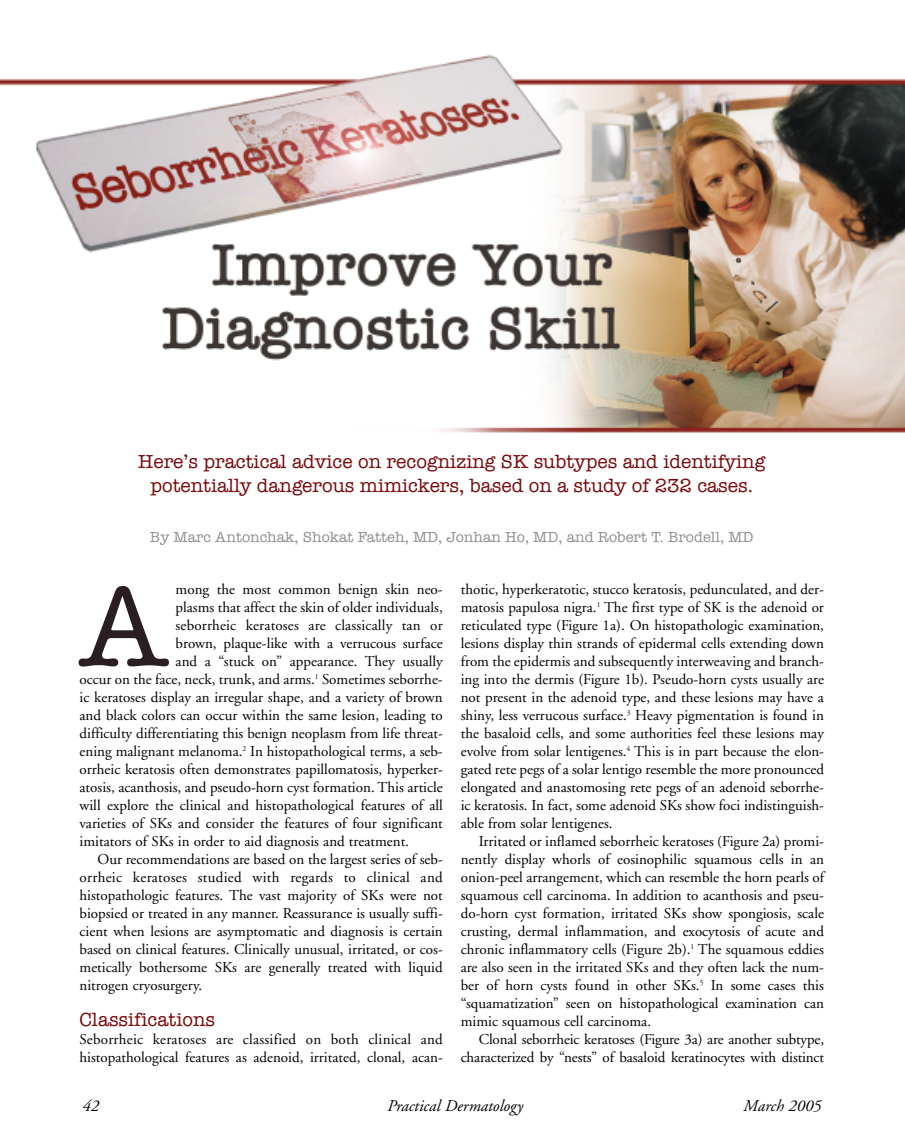
<style>
.page{position:relative;width:905px;height:1134px;background:#fff}
.page>*{position:absolute;margin:0;border:0;box-sizing:border-box;transform-origin:0 0}
.t1{font:118.65px "American Typewriter";color:#2a1e20}
.t2{font:19.5px/24px "American Typewriter";color:#79090d;text-align:center}
.t3{font:italic 16.5px "Adobe Garamond";color:#000}
.t4{font:15px/18px "Adobe Garamond";color:#000;text-align:justify}
.t5{font:15px "American Typewriter";color:#948f8f}
.t6{font:15px "Adobe Garamond";letter-spacing:.02em;color:#000}
</style>
<div class="page">
<img style="left:0;top:54px;width:904px;height:379px">
<h2 class="t2" style="left:138px;top:450px;width:628px">Here’s practical advice on recognizing SK subtypes and identifying potentially dangerous mimickers, based on a study of 232 cases.</h2>
<p class="t5" style="left:150px;top:528px;width:605px">By Marc Antonchak, Shokat Fatteh, MD, Jonhan Ho, MD, and Robert T. Brodell, MD</p>
<h1 class="t1" style="left:80px;top:559px;width:90px">A</h1>
<p class="t4" style="left:176px;top:582px;width:268px">mong the most common benign skin neo-</p>
<p class="t4" style="left:176px;top:600px;width:269px">plasms that affect the skin of older individuals,</p>
<p class="t4" style="left:176px;top:618px;width:268px">seborrheic keratoses are classically tan or</p>
<p class="t4" style="left:176px;top:636px;width:268px">brown, plaque-like with a verrucous surface</p>
<p class="t4" style="left:176px;top:654px;width:268px">and a “stuck on” appearance. They usually</p>
<p class="t4" style="left:80px;top:672px;width:365px">occur on the face, neck, trunk, and arms.<sup>1</sup> Sometimes seborrhe-</p>
<p class="t4" style="left:80px;top:690px;width:364px">ic keratoses display an irregular shape, and a variety of brown</p>
<p class="t4" style="left:80px;top:708px;width:365px">and black colors can occur within the same lesion, leading to</p>
<p class="t4" style="left:80px;top:726px;width:365px">difficulty differentiating this benign neoplasm from life threat-</p>
<p class="t4" style="left:80px;top:744px;width:365px">ening malignant melanoma.<sup>2</sup> In histopathological terms, a seb-</p>
<p class="t4" style="left:80px;top:762px;width:365px">orrheic keratosis often demonstrates papillomatosis, hyperker-</p>
<p class="t4" style="left:80px;top:780px;width:365px">atosis, acanthosis, and pseudo-horn cyst formation. This article</p>
<p class="t4" style="left:80px;top:798px;width:365px">will explore the clinical and histopathological features of all</p>
<p class="t4" style="left:80px;top:816px;width:365px">varieties of SKs and consider the features of four significant</p>
<p class="t4" style="left:80px;top:834px;width:331px">imitators of SKs in order to aid diagnosis and treatment.</p>
<p class="t4" style="left:98px;top:852px;width:347px">Our recommendations are based on the largest series of seb-</p>
<p class="t6" style="left:80px;top:871px;width:365px">orrheic keratoses studied with regards to clinical and</p>
<p class="t4" style="left:80px;top:888px;width:365px">histopathologic features. The vast majority of SKs were not</p>
<p class="t4" style="left:80px;top:906px;width:365px">biopsied or treated in any manner. Reassurance is usually suffi-</p>
<p class="t4" style="left:80px;top:924px;width:365px">cient when lesions are asymptomatic and diagnosis is certain</p>
<p class="t4" style="left:80px;top:942px;width:365px">based on clinical features. Clinically unusual, irritated, or cos-</p>
<p class="t4" style="left:80px;top:960px;width:365px">metically bothersome SKs are generally treated with liquid</p>
<p class="t4" style="left:80px;top:978px;width:124px">nitrogen cryosurgery.</p>
<h2 class="t2" style="left:80px;top:1008px;width:137px">Classifications</h2>
<p class="t4" style="left:80px;top:1032px;width:365px">Seborrheic keratoses are classified on both clinical and histopathological features as adenoid, irritated, clonal, acan-</p>
<p class="t4" style="left:461px;top:582px;width:365px">thotic, hyperkeratotic, stucco keratosis, pedunculated, and der&shy;matosis papulosa nigra.<sup>1</sup> The first type of SK is the adenoid or reticulated type (Figure 1a). On histopathologic examination, lesions display thin strands of epidermal cells extending down from the epidermis and subsequently interweaving and branch&shy;ing into the dermis (Figure 1b). Pseudo-horn cysts usually are not present in the adenoid type, and these lesions may have a shiny, less verrucous surface.<sup>3</sup> Heavy pigmentation is found in the basaloid cells, and some authorities feel these lesions may evolve from solar lentigenes.<sup>4</sup> This is in part because the elon&shy;gated rete pegs of a solar lentigo resemble the more pronounced elongated and anastomosing rete pegs of an adenoid seborrhe&shy;ic keratosis. In fact, some adenoid SKs show foci indistinguish&shy;able from solar lentigenes.</p>
<p class="t4" style="left:461px;top:834px;width:365px;text-indent:18px">Irritated or inflamed seborrheic keratoses (Figure 2a) promi&shy;nently display whorls of eosinophilic squamous cells in an onion-peel arrangement, which can resemble the horn pearls of squamous cell carcinoma. In addition to acanthosis and pseu&shy;do-horn cyst formation, irritated SKs show spongiosis, scale crusting, dermal inflammation, and exocytosis of acute and chronic inflammatory cells (Figure 2b).<sup>1</sup> The squamous eddies are also seen in the irritated SKs and they often lack the num&shy;ber of horn cysts found in other SKs.<sup>5</sup> In some cases this “squamatization” seen on histopathological examination can mimic squamous cell carcinoma.</p>
<p class="t4" style="left:461px;top:1032px;width:365px;text-align:right">Clonal seborrheic keratoses (Figure 3a) are another subtype, characterized by “nests” of basaloid keratinocytes with distinct</p>
<p class="t3" style="left:82px;top:1099px;width:18px">42</p>
<p class="t3" style="left:387px;top:1099px;width:137px">Practical Dermatology</p>
<p class="t3" style="left:743px;top:1099px;width:80px">March 2005</p>
</div>
